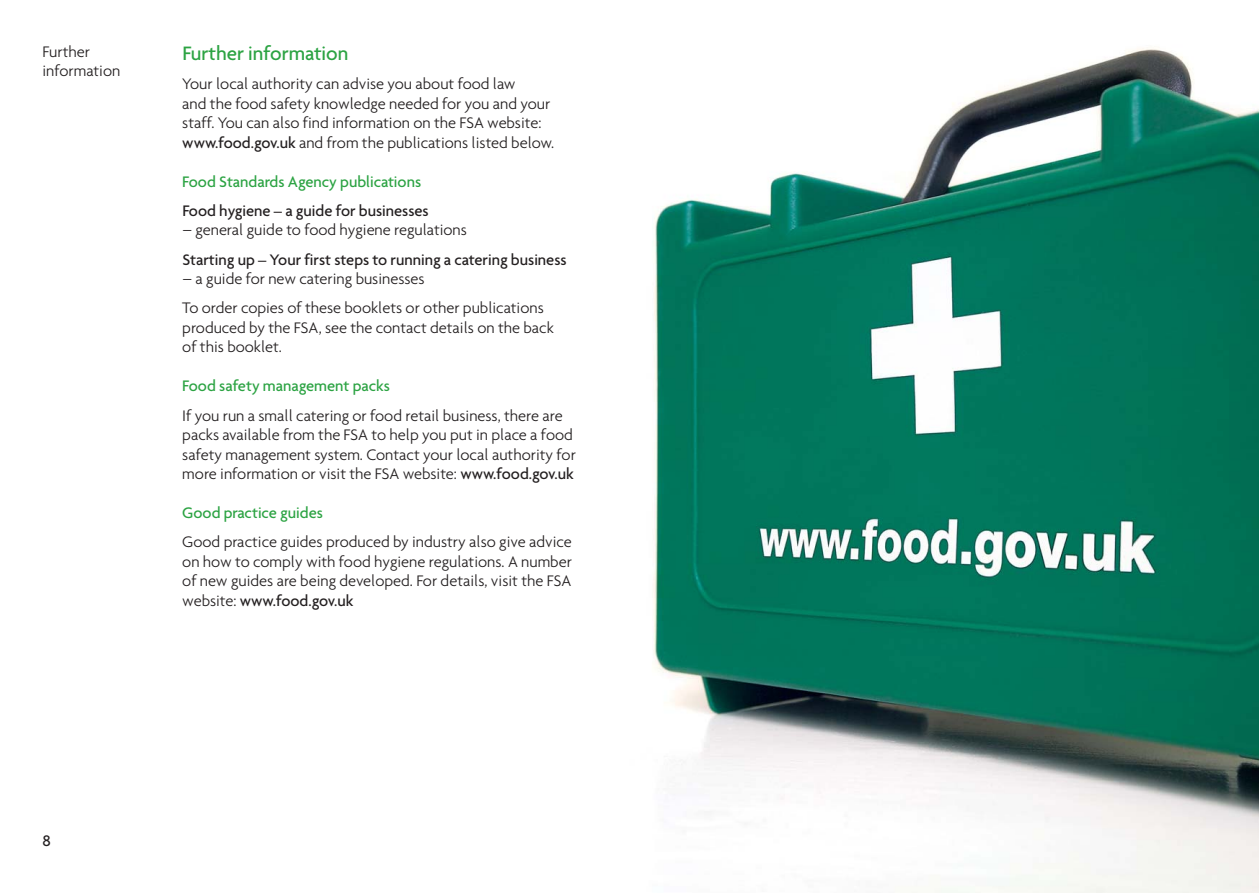
<style>
.page{position:relative;width:1259px;height:893px;background:#fff}
.page>*{position:absolute;margin:0;border:0;box-sizing:border-box;transform-origin:0 0}
.t1{font:500 21px "Agenda";color:#2ca343}
.t2{font:300 16.5px/19.5px "Agenda";color:#231f20}
.t3{font:500 16.5px "Agenda";color:#231f20}
.t4{font:500 16.5px "Agenda";color:#2ca343}
.s1{font-weight:500}
</style>
<div class="page">
<img style="left:653px;top:48px;width:606px;height:845px">
<p class="t2" style="left:42px;top:43px;width:79px">Further information</p>
<p class="t1" style="left:182px;top:45px;width:167px">Further information</p>
<p class="t2" style="left:182px;top:75px;width:373px">Your local authority can advise you about food law<br>and the food safety knowledge needed for you and your staff. You can also find information on the FSA website: <span class="s1">www.food.gov.uk</span> and from the publications listed below.</p>
<p class="t4" style="left:182px;top:175px;width:240px">Food Standards Agency publications</p>
<p class="t3" style="left:182px;top:204px;width:248px">Food hygiene – a guide for businesses</p>
<p class="t2" style="left:182px;top:222px;width:286px">– general guide to food hygiene regulations</p>
<p class="t3" style="left:182px;top:253px;width:386px">Starting up – Your first steps to running a catering business</p>
<p class="t2" style="left:182px;top:265px;width:363px;line-height:29.2px">– a guide for new catering businesses<br>To order copies of these booklets or other publications</p>
<p class="t2" style="left:182px;top:319px;width:373px">produced by the FSA, see the contact details on the back of this booklet.</p>
<p class="t4" style="left:182px;top:380px;width:209px">Food safety management packs</p>
<p class="t2" style="left:182px;top:407px;width:395px">If you run a small catering or food retail business, there are packs available from the FSA to help you put in place a food safety management system. Contact your local authority for more information or visit the FSA website: <span class="s1">www.food.gov.uk</span></p>
<p class="t4" style="left:182px;top:506px;width:142px">Good practice guides</p>
<p class="t2" style="left:182px;top:534px;width:391px;text-align:justify">Good practice guides produced by industry also give advice on how to comply with food hygiene regulations. A number of new guides are being developed. For details, visit the FSA website: <span class="s1">www.food.gov.uk</span></p>
<p class="t3" style="left:42px;top:834px;width:10px">8</p>
</div>
